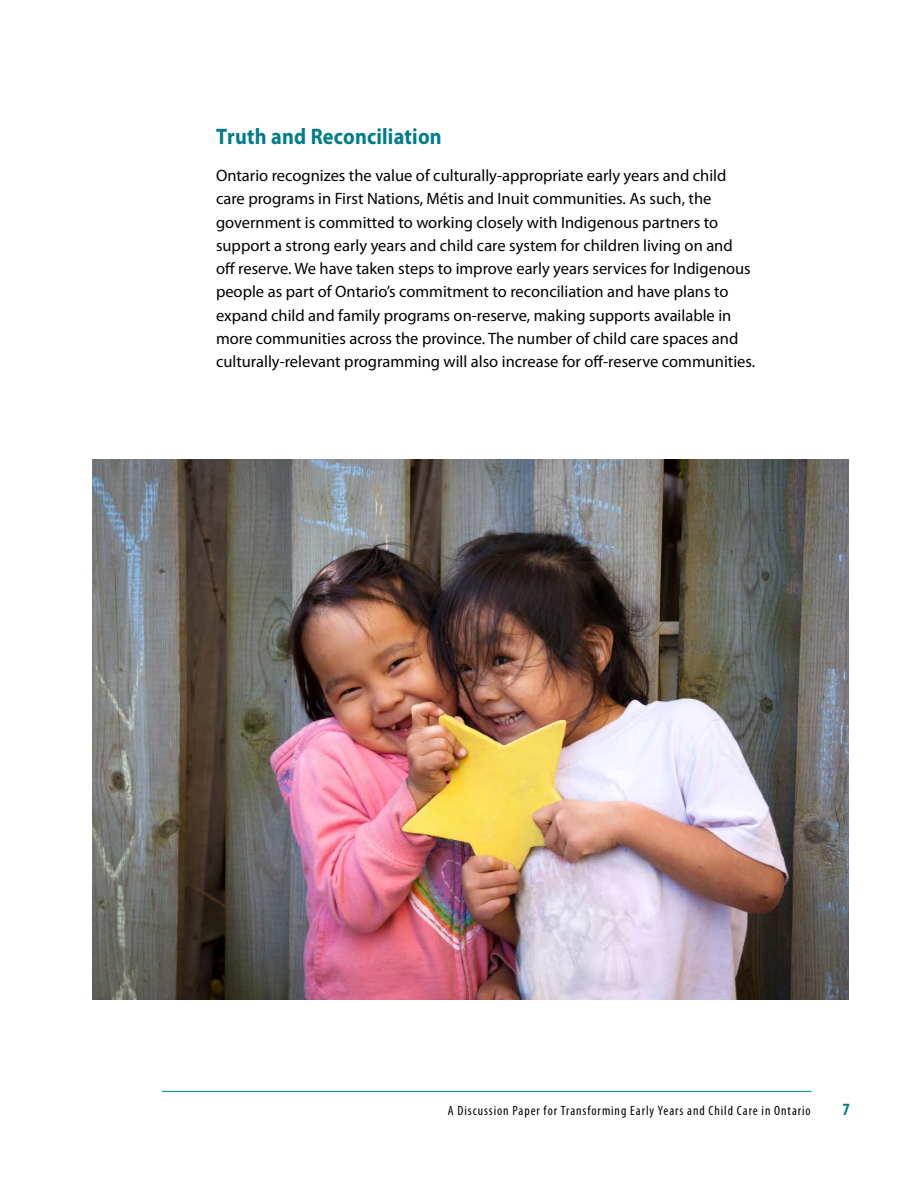
<style>
.page{position:relative;width:918px;height:1188px;background:#fff}
.page>*{position:absolute;margin:0;border:0;box-sizing:border-box;transform-origin:0 0}
.t1{font:700 22.5px "Myriad Pro";letter-spacing:.01em;color:#007c8a;scale:.9 1}
.t2{font:700 condensed 17.25px "Myriad Pro";color:#007c8a}
.t3{font:16.5px/23.2px "Myriad Pro";color:#000}
.t4{font:condensed 13.5px "Myriad Pro";letter-spacing:.065em;color:#000}
</style>
<div class="page">
<hr style="left:162px;top:1091px;width:650px;height:1px;background:#007c8a">
<img style="left:92px;top:459px;width:756px;height:540px">
<h2 class="t1" style="left:216px;top:124px;width:252px">Truth and Reconciliation</h2>
<p class="t3" style="left:216px;top:164px;width:541px">Ontario recognizes the value of culturally-appropriate early years and child care programs in First Nations, Métis and Inuit communities. As such, the government is committed to working closely with Indigenous partners to support a strong early years and child care system for children living on and off reserve. We have taken steps to improve early years services for Indigenous people as part of Ontario’s commitment to reconciliation and have plans to expand child and family programs on-reserve, making supports available in more communities across the province. The number of child care spaces and culturally-relevant programming will also increase for off-reserve communities.</p>
<p class="t4" style="left:448px;top:1103px;width:364px">A Discussion Paper for Transforming Early Years and Child Care in Ontario</p>
<p class="t2" style="left:842px;top:1099px;width:9px">7</p>
</div>
